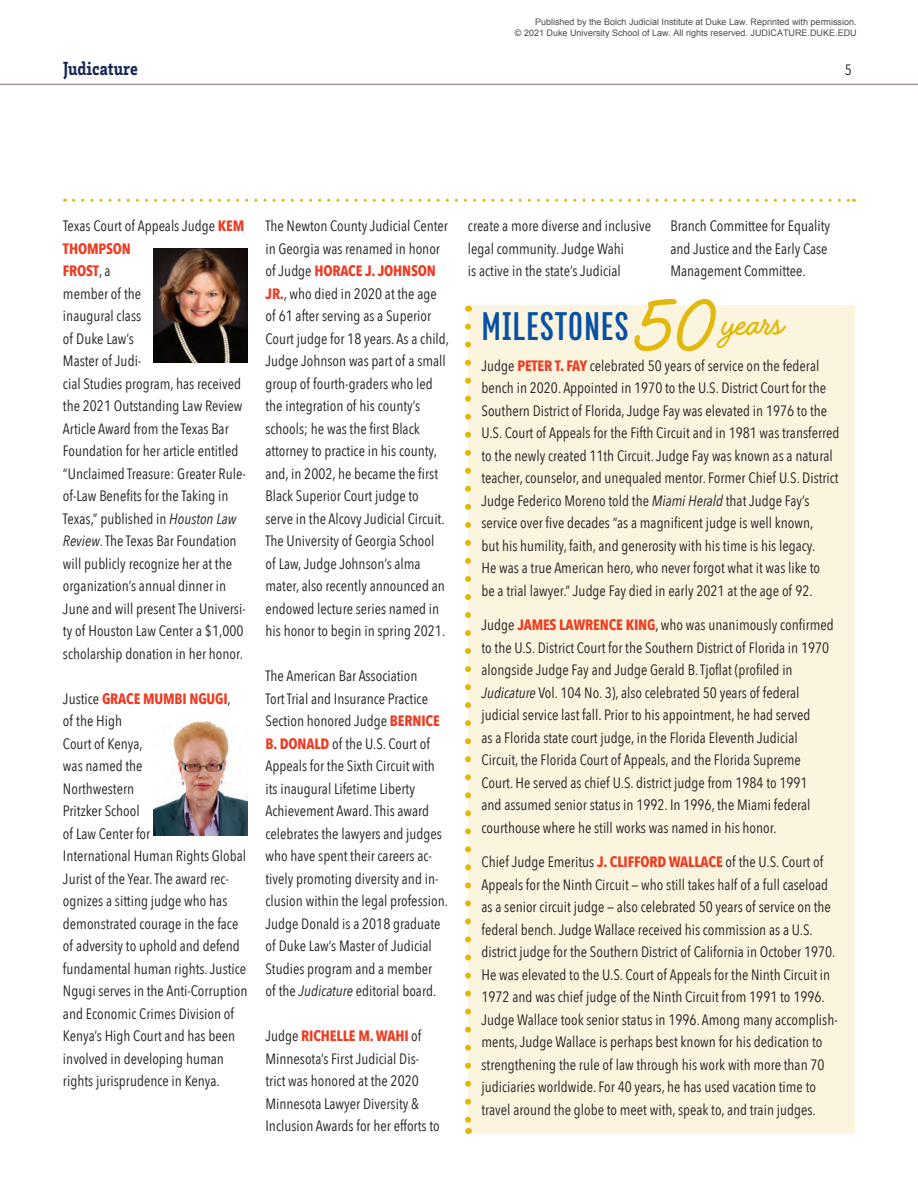
<style>
.page{position:relative;width:918px;height:1188px;background:#fff}
.page>*{position:absolute;margin:0;border:0;box-sizing:border-box;transform-origin:0 0}
.Sub_Head_Archer{font:83.7px "Handelson Three";color:#e2b90b}
.Sub_Head_Archer-2{font:700 43.5px "Titular";letter-spacing:.03em;color:#0850a3}
.Sub_Head_Archer-3{font:40.5px "Handelson Three";color:#e2b90b}
.t1{font:900 condensed 19.5px "Brix Slab";color:#172756}
.Briefs_body_no_inden{font:15px/22.5px "Avenir Next Condensed";color:#231f20}
.t2{font:9px/10.8px "Arial";color:rgb(0 0 0/.71);text-align:right}
.s1{font-weight:700;color:#ef3c22}
.s2{font-style:italic}
</style>
<div class="page">
<hr style="left:0;top:84px;width:918px;height:1px;background:#a69c95">
<svg style="left:73px;top:199px;width:782px;height:3px"></svg>
<img style="left:153px;top:248px;width:95px;height:114px">
<div style="left:468px;top:306px;width:387px;height:828px;background:#fbf5e0"></div>
<svg style="left:465px;top:327px;width:6px;height:795px"></svg>
<img style="left:153px;top:721px;width:95px;height:114px">
<p class="t2" style="left:515px;top:17px;width:343px">Published by the Bolch Judicial Institute at Duke Law. Reprinted with permission.<br>© 2021 Duke University School of Law. All rights reserved. JUDICATURE.DUKE.EDU</p>
<p class="t1" style="left:63px;top:56px;width:76px">Judicature</p>
<p class="Briefs_body_no_inden" style="left:845px;top:58px;width:9px">5</p>
<p class="Briefs_body_no_inden" style="left:63px;top:214px;width:184px">Texas Court of Appeals Judge <span class="s1">KEM<br>THOMPSON<br>FROST</span>, a<br>member of the<br>inaugural class<br>of Duke Law’s<br>Master of Judi-<br>cial Studies program, has received the 2021 Outstanding Law Review<br>Article Award from the Texas Bar<br>Foundation for her article entitled “Unclaimed Treasure: Greater Rule&shy;of-Law Benefits for the Taking in<br>Texas,” published in <span class="s2">Houston Law<br>Review</span>. The Texas Bar Foundation will publicly recognize her at the organization’s annual dinner in<br>June and will present The Universi&shy;ty of Houston Law Center a $1,000 scholarship donation in her honor.</p>
<p class="Briefs_body_no_inden" style="left:63px;top:686px;width:186px">Justice <span class="s1">GRACE MUMBI NGUGI</span>,<br>of the High<br>Court of Kenya,<br>was named the<br>Northwestern<br>Pritzker School<br>of Law Center for<br>International Human Rights Global<br>Jurist of the Year. The award rec&shy;ognizes a sitting judge who has demonstrated courage in the face of adversity to uphold and defend fundamental human rights. Justice<br>Ngugi serves in the Anti-Corruption and Economic Crimes Division of<br>Kenya’s High Court and has been involved in developing human rights jurisprudence in Kenya.</p>
<p class="Briefs_body_no_inden" style="left:265px;top:214px;width:185px">The Newton County Judicial Center in Georgia was renamed in honor of Judge <span class="s1">HORACE J. JOHNSON<br>JR.</span>, who died in 2020 at the age of 61 after serving as a Superior<br>Court judge for 18 years. As a child,<br>Judge Johnson was part of a small group of fourth-graders who led the integration of his county’s schools; he was the first Black attorney to practice in his county, and, in 2002, he became the first<br>Black Superior Court judge to serve in the Alcovy Judicial Circuit.<br>The University of Georgia School<br>of Law, Judge Johnson’s alma mater, also recently announced an endowed lecture series named in his honor to begin in spring 2021.</p>
<p class="Briefs_body_no_inden" style="left:265px;top:664px;width:184px">The American Bar Association<br>Tort Trial and Insurance Practice<br>Section honored Judge <span class="s1">BERNICE<br>B. DONALD</span> of the U.S. Court of<br>Appeals for the Sixth Circuit with its inaugural Lifetime Liberty<br>Achievement Award. This award celebrates the lawyers and judges who have spent their careers ac&shy;tively promoting diversity and in&shy;clusion within the legal profession.<br>Judge Donald is a 2018 graduate of Duke Law’s Master of Judicial<br>Studies program and a member<br>of the <span class="s2">Judicature</span> editorial board.</p>
<p class="Briefs_body_no_inden" style="left:265px;top:1024px;width:176px">Judge <span class="s1">RICHELLE M. WAHI</span> of<br>Minnesota’s First Judicial Dis&shy;trict was honored at the 2020<br>Minnesota Lawyer Diversity &amp;<br>Inclusion Awards for her efforts to</p>
<p class="Briefs_body_no_inden" style="left:468px;top:214px;width:185px">create a more diverse and inclusive legal community. Judge Wahi<br>is active in the state’s Judicial</p>
<p class="Briefs_body_no_inden" style="left:670px;top:214px;width:161px">Branch Committee for Equality and Justice and the Early Case<br>Management Committee.</p>
<p class="Sub_Head_Archer" style="left:632px;top:283px;width:83px">50</p>
<p class="Sub_Head_Archer-2" style="left:482px;top:304px;width:148px">MILESTONES</p>
<p class="Sub_Head_Archer-3" style="left:720px;top:302px;width:63px">years</p>
<p class="Briefs_body_no_inden" style="left:482px;top:354px;width:360px">Judge <span class="s1">PETER T. FAY</span> celebrated 50 years of service on the federal bench in 2020. Appointed in 1970 to the U.S. District Court for the Southern District of Florida, Judge Fay was elevated in 1976 to the U.S. Court of Appeals for the Fifth Circuit and in 1981 was transferred to the newly created 11th Circuit. Judge Fay was known as a natural teacher, counselor, and unequaled mentor. Former Chief U.S. District Judge Federico Moreno told the <span class="s2">Miami Herald</span> that Judge Fay’s service over five decades “as a magnificent judge is well known,<br>but his humility, faith, and generosity with his time is his legacy.<br>He was a true American hero, who never forgot what it was like to<br>be a trial lawyer.” Judge Fay died in early 2021 at the age of 92.</p>
<p class="Briefs_body_no_inden" style="left:482px;top:613px;width:354px">Judge <span class="s1">JAMES LAWRENCE KING</span>, who was unanimously confirmed to the U.S. District Court for the Southern District of Florida in 1970 alongside Judge Fay and Judge Gerald B. Tjoflat (profiled in <span class="s2">Judicature</span> Vol. 104 No. 3), also celebrated 50 years of federal judicial service last fall. Prior to his appointment, he had served<br>as a Florida state court judge, in the Florida Eleventh Judicial Circuit, the Florida Court of Appeals, and the Florida Supreme Court. He served as chief U.S. district judge from 1984 to 1991<br>and assumed senior status in 1992. In 1996, the Miami federal courthouse where he still works was named in his honor.</p>
<p class="Briefs_body_no_inden" style="left:482px;top:850px;width:358px">Chief Judge Emeritus <span class="s1">J. CLIFFORD WALLACE</span> of the U.S. Court of Appeals for the Ninth Circuit — who still takes half of a full caseload as a senior circuit judge — also celebrated 50 years of service on the federal bench. Judge Wallace received his commission as a U.S. district judge for the Southern District of California in October 1970.<br>He was elevated to the U.S. Court of Appeals for the Ninth Circuit in 1972 and was chief judge of the Ninth Circuit from 1991 to 1996.<br>Judge Wallace took senior status in 1996. Among many accomplish&shy;ments, Judge Wallace is perhaps best known for his dedication to strengthening the rule of law through his work with more than 70 judiciaries worldwide. For 40 years, he has used vacation time to travel around the globe to meet with, speak to, and train judges.</p>
</div>
